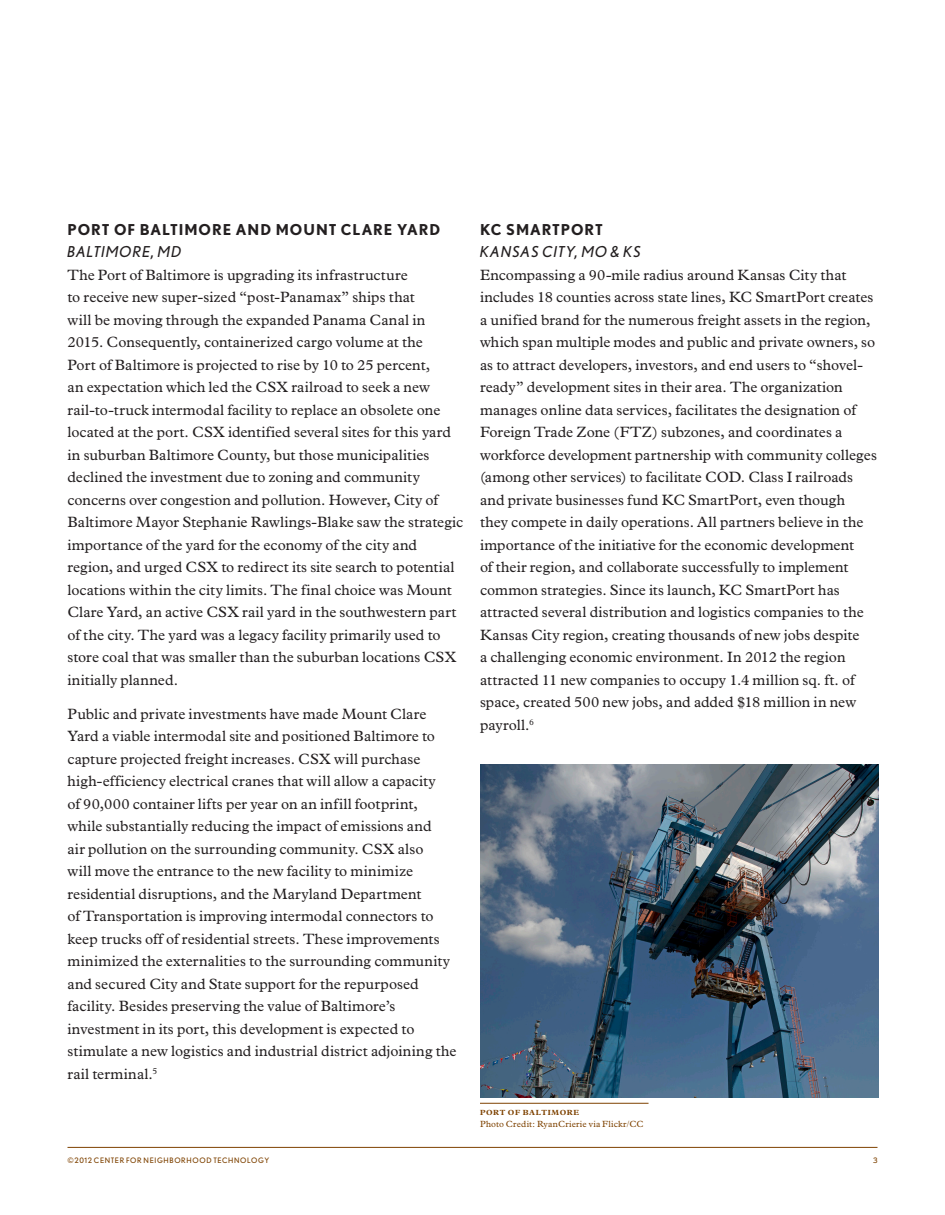
<style>
.page{position:relative;width:945px;height:1215px;background:#fff}
.page>*{position:absolute;margin:0;border:0;box-sizing:border-box;transform-origin:0 0}
.t1{font:15px/22.5px "Plantin";letter-spacing:.005em;color:#231f20}
.Subtitle{font:700 15px/22.5px "Nobel";letter-spacing:.065em;color:#231f20}
.Subtitle-2{font:italic 500 15px/22.5px "Nobel";letter-spacing:.06em;color:#231f20}
.Data_Title{font:9px "Plantin";letter-spacing:.025em;color:#7e4200}
.t2{font:500 7.5px "Nobel";letter-spacing:.085em;color:#7e4200}
.Data_Title-2{font:700 7.5px "Plantin";letter-spacing:.09em;color:#7e4200}
.s1{font-weight:500;font-style:italic}
.s2{font-weight:700;font-style:normal}
</style>
<div class="page">
<hr style="left:68px;top:1147px;width:810px;height:1px;background:#7e4200">
<hr style="left:480px;top:1103px;width:169px;height:1px;background:#7e4200">
<img style="left:480px;top:764px;width:399px;height:334px">
<p class="Subtitle" style="left:68px;top:218px;width:374px">PORT OF BALTIMORE AND MOUNT CLARE YARD<br><span class="s1">BALTIMORE, MD</span></p>
<p class="t1" style="left:68px;top:264px;width:397px">The Port of Baltimore is upgrading its infrastructure<br>to receive new super-sized “post-Panamax” ships that<br>will be moving through the expanded Panama Canal in 2015. Consequently, containerized cargo volume at the<br>Port of Baltimore is projected to rise by 10 to 25 percent,<br>an expectation which led the CSX railroad to seek a new rail-to-truck intermodal facility to replace an obsolete one located at the port. CSX identified several sites for this yard in suburban Baltimore County, but those municipalities declined the investment due to zoning and community concerns over congestion and pollution. However, City of Baltimore Mayor Stephanie Rawlings-Blake saw the strategic importance of the yard for the economy of the city and region, and urged CSX to redirect its site search to potential locations within the city limits. The final choice was Mount Clare Yard, an active CSX rail yard in the southwestern part of the city. The yard was a legacy facility primarily used to store coal that was smaller than the suburban locations CSX initially planned.</p>
<p class="t1" style="left:68px;top:702px;width:391px">Public and private investments have made Mount Clare Yard a viable intermodal site and positioned Baltimore to capture projected freight increases. CSX will purchase high-efficiency electrical cranes that will allow a capacity<br>of 90,000 container lifts per year on an infill footprint, while substantially reducing the impact of emissions and<br>air pollution on the surrounding community. CSX also<br>will move the entrance to the new facility to minimize residential disruptions, and the Maryland Department<br>of Transportation is improving intermodal connectors to keep trucks off of residential streets. These improvements minimized the externalities to the surrounding community and secured City and State support for the repurposed facility. Besides preserving the value of Baltimore’s investment in its port, this development is expected to stimulate a new logistics and industrial district adjoining the rail terminal.<sup>5</sup></p>
<p class="Subtitle-2" style="left:480px;top:218px;width:163px"><span class="s2">KC SMARTPORT<br></span>KANSAS CITY, MO &amp; KS</p>
<p class="t1" style="left:480px;top:264px;width:398px">Encompassing a 90-mile radius around Kansas City that includes 18 counties across state lines, KC SmartPort creates a unified brand for the numerous freight assets in the region, which span multiple modes and public and private owners, so as to attract developers, investors, and end users to “shovel&shy;ready” development sites in their area. The organization manages online data services, facilitates the designation of Foreign Trade Zone (FTZ) subzones, and coordinates a workforce development partnership with community colleges (among other services) to facilitate COD. Class I railroads and private businesses fund KC SmartPort, even though they compete in daily operations. All partners believe in the importance of the initiative for the economic development<br>of their region, and collaborate successfully to implement common strategies. Since its launch, KC SmartPort has attracted several distribution and logistics companies to the Kansas City region, creating thousands of new jobs despite<br>a challenging economic environment. In 2012 the region attracted 11 new companies to occupy 1.4 million sq. ft. of space, created 500 new jobs, and added $18 million in new payroll.<sup>6</sup></p>
<p class="Data_Title-2" style="left:480px;top:1108px;width:101px">PORT OF BALTIMORE</p>
<p class="Data_Title" style="left:480px;top:1119px;width:165px">Photo Credit: RyanCrierie via Flickr/CC</p>
<p class="t2" style="left:68px;top:1156px;width:203px">©2012 CENTER FOR NEIGHBORHOOD TECHNOLOGY</p>
<p class="t2" style="left:873px;top:1156px;width:6px">3</p>
</div>
